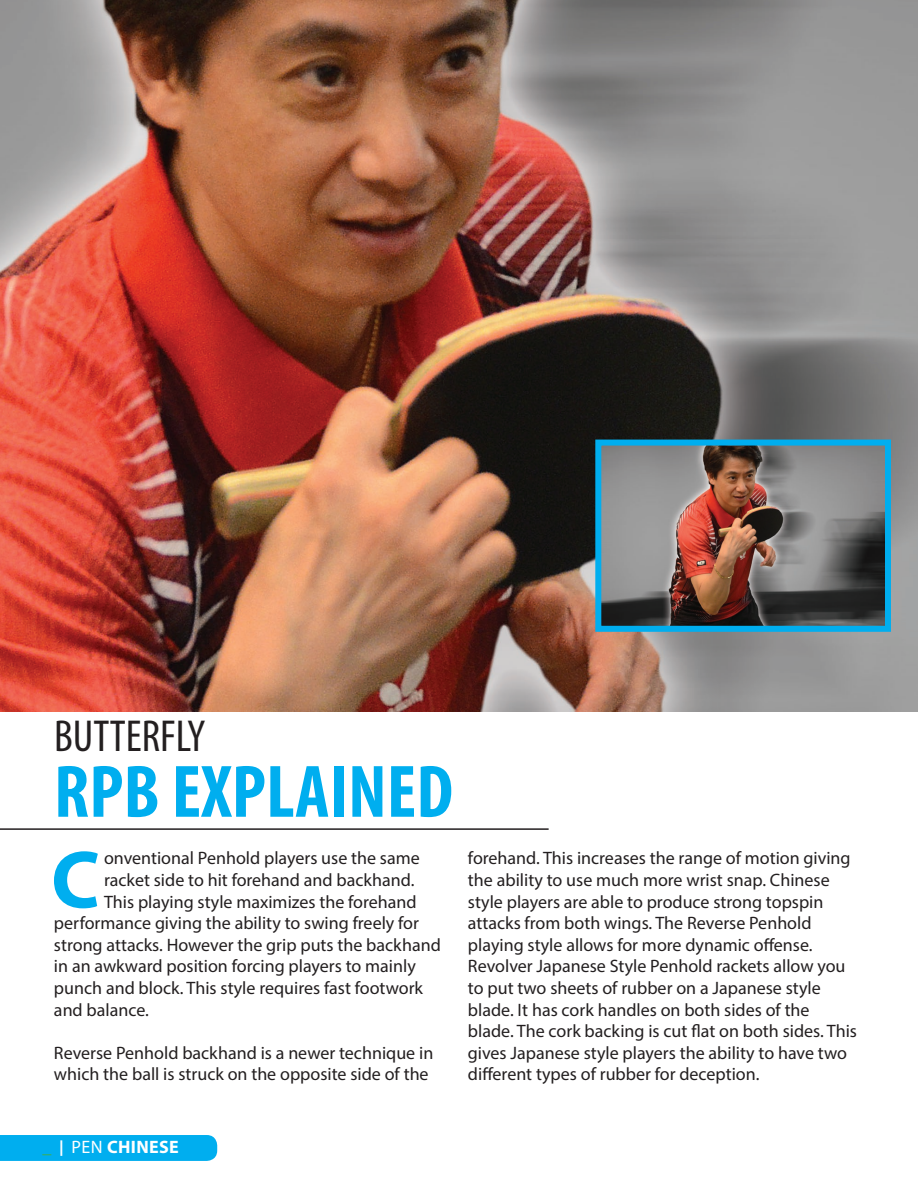
<style>
.page{position:relative;width:918px;height:1188px;background:#fff}
.page>*{position:absolute;margin:0;border:0;box-sizing:border-box;transform-origin:0 0}
.t1{font:700 82.05px "Myriad Pro";color:#00aeef}
.t2{font:700 condensed 75px "Myriad Pro";color:#00aeef}
.t3{font:condensed 45px "Myriad Pro";color:#231f20}
.t4{font:18px "Myriad Pro";color:#231f20}
.t5{font:700 18px "Myriad Pro";letter-spacing:.02em;color:#fff}
.s1{color:#40ae49}
.s2{font-size:15.45px}
.s3{font-weight:400}
.s4{color:#00aeef}
</style>
<div class="page">
<hr style="left:0;top:828px;width:549px;height:2px;background:#231f20">
<img style="left:0;top:0;width:918px;height:712px">
<img style="left:602px;top:447px;width:282px;height:178px">
<div style="left:595px;top:440px;width:296px;height:192px;border:6px solid #00aeef"></div>
<div style="left:0;top:1135px;width:217px;height:26px;background:#00aeef"></div>
<p class="t3" style="left:54px;top:709px;width:153px">BUTTERFLY</p>
<p class="t2" style="left:54px;top:745px;width:401px">RPB EXPLAINED</p>
<p class="t1" style="left:51px;top:826px;width:50px">C</p>
<p class="t4" style="left:104px;top:847px;width:317px">onventional Penhold players use the same</p>
<p class="t4" style="left:468px;top:847px;width:384px">forehand. This increases the range of motion giving</p>
<p class="t4" style="left:104px;top:869px;width:312px">racket side to hit forehand and backhand.</p>
<p class="t4" style="left:468px;top:869px;width:363px">the ability to use much more wrist snap. Chinese</p>
<p class="t4" style="left:104px;top:890px;width:314px">This playing style maximizes the forehand</p>
<p class="t4" style="left:468px;top:890px;width:357px">style players are able to produce strong topspin</p>
<p class="t4" style="left:54px;top:912px;width:367px">performance giving the ability to swing freely for</p>
<p class="t4" style="left:468px;top:912px;width:345px">attacks from both wings. The Reverse Penhold</p>
<p class="t4" style="left:54px;top:934px;width:388px">strong attacks. However the grip puts the backhand</p>
<p class="t4" style="left:468px;top:934px;width:346px">playing style allows for more dynamic offense.</p>
<p class="t4" style="left:54px;top:955px;width:363px">in an awkward position forcing players to mainly</p>
<p class="t4" style="left:468px;top:955px;width:379px">Revolver Japanese Style Penhold rackets allow you</p>
<p class="t4" style="left:54px;top:977px;width:371px">punch and block. This style requires fast footwork</p>
<p class="t4" style="left:468px;top:977px;width:354px">to put two sheets of rubber on a Japanese style</p>
<p class="t4" style="left:54px;top:998px;width:96px">and balance.</p>
<p class="t4" style="left:468px;top:998px;width:343px">blade. It has cork handles on both sides of the</p>
<p class="t4" style="left:468px;top:1020px;width:391px">blade. The cork backing is cut flat on both sides. This</p>
<p class="t4" style="left:54px;top:1042px;width:381px">Reverse Penhold backhand is a newer technique in</p>
<p class="t4" style="left:468px;top:1042px;width:381px">gives Japanese style players the ability to have two</p>
<p class="t4" style="left:54px;top:1063px;width:376px">which the ball is struck on the opposite side of the</p>
<p class="t4" style="left:468px;top:1063px;width:293px">different types of rubber for deception.</p>
<p class="t5" style="left:42px;top:1135px;width:147px"><span class="s1">_</span> <span class="s2">|</span> <span class="s3">PEN</span> CHINESE<span class="s4">_</span></p>
</div>
